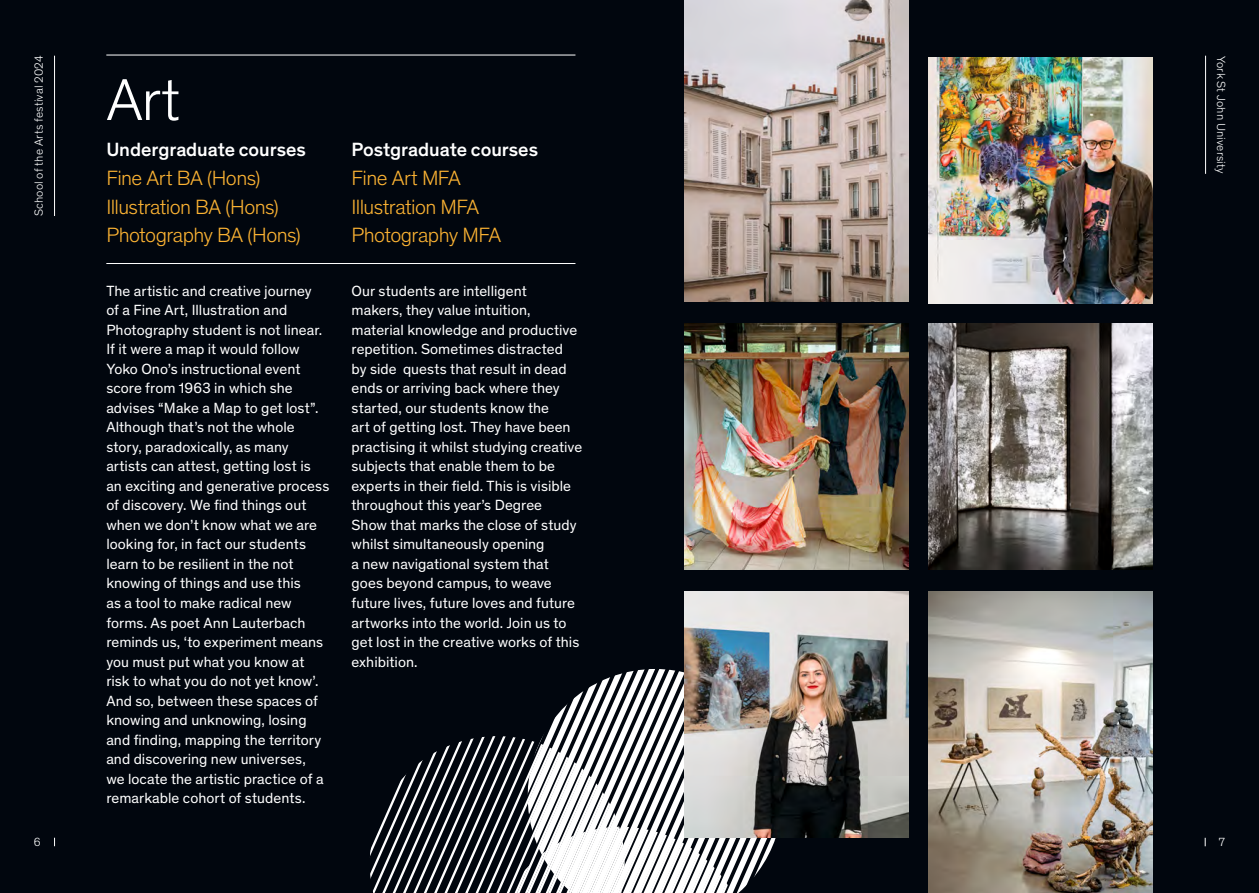
<style>
.page{position:relative;width:1259px;height:893px;background:#01060e}
.page>*{position:absolute;margin:0;border:0;box-sizing:border-box;transform-origin:0 0}
.t1{font:300 60px "Theinhardt";color:#fff}
.t2{font:300 21px/28.5px "Theinhardt";letter-spacing:-.025em;color:#fcb333}
.t3{font:500 19.5px "Theinhardt";letter-spacing:-.005em;color:#fff}
.t4{font:15px/19.5px "Theinhardt";letter-spacing:.005em;color:#fff}
.t5{font:300 12px "Theinhardt";letter-spacing:.01em;color:#fff}
</style>
<div class="page">
<svg style="left:370px;top:669px;width:406px;height:224px"></svg>
<img style="left:685px;top:0;width:223px;height:302px">
<img style="left:685px;top:324px;width:223px;height:246px">
<img style="left:928px;top:324px;width:224px;height:246px">
<img style="left:928px;top:57px;width:224px;height:246px">
<img style="left:685px;top:592px;width:223px;height:246px">
<img style="left:928px;top:592px;width:224px;height:301px">
<hr style="left:106px;top:263px;width:469px;height:1px;background:#fff">
<hr style="left:106px;top:55px;width:469px;height:1px;background:#fff">
<hr style="left:54px;top:56px;width:1px;height:160px;background:#fff">
<hr style="left:1205px;top:56px;width:1px;height:118px;background:#fff">
<p class="t5" style="left:30px;top:216px;width:162px;rotate:-90deg">School of the Arts festival 2024</p>
<h1 class="t1" style="left:106px;top:58px;width:75px">Art</h1>
<h3 class="t3" style="left:106px;top:135px;width:201px">Undergraduate courses</h3>
<h2 class="t2" style="left:106px;top:163px;width:196px">Fine Art BA (Hons)<br>Illustration BA (Hons)<br>Photography BA (Hons)</h2>
<h3 class="t3" style="left:351px;top:135px;width:188px">Postgraduate courses</h3>
<h2 class="t2" style="left:351px;top:163px;width:151px">Fine Art MFA<br>Illustration MFA<br>Photography MFA</h2>
<p class="t4" style="left:106px;top:280px;width:224px">The artistic and creative journey<br>of a Fine Art, Illustration and<br>Photography student is not linear.<br>If it were a map it would follow<br>Yoko Ono’s instructional event score from 1963 in which she advises “Make a Map to get lost”.<br>Although that’s not the whole story, paradoxically, as many artists can attest, getting lost is an exciting and generative process of discovery. We fnd things out when we don’t know what we are looking for, in fact our students learn to be resilient in the not knowing of things and use this<br>as a tool to make radical new forms. As poet Ann Lauterbach reminds us, ‘to experiment means you must put what you know at risk to what you do not yet know’.<br>And so, between these spaces of knowing and unknowing, losing and fnding, mapping the territory and discovering new universes,<br>we locate the artistic practice of a remarkable cohort of students.</p>
<p class="t4" style="left:351px;top:280px;width:232px">Our students are intelligent<br>makers, they value intuition, material knowledge and productive repetition. Sometimes distracted<br>by side quests that result in dead ends or arriving back where they started, our students know the<br>art of getting lost. They have been practising it whilst studying creative subjects that enable them to be experts in their feld. This is visible throughout this year’s Degree<br>Show that marks the close of study whilst simultaneously opening<br>a new navigational system that goes beyond campus, to weave future lives, future loves and future artworks into the world. Join us to get lost in the creative works of this exhibition.</p>
<p class="t5" style="left:1229px;top:56px;width:120px;rotate:90deg">York St John University</p>
<p class="t5" style="left:34px;top:834px;width:8px">6</p>
<p class="t5" style="left:1218px;top:834px;width:8px">7</p>
</div>
